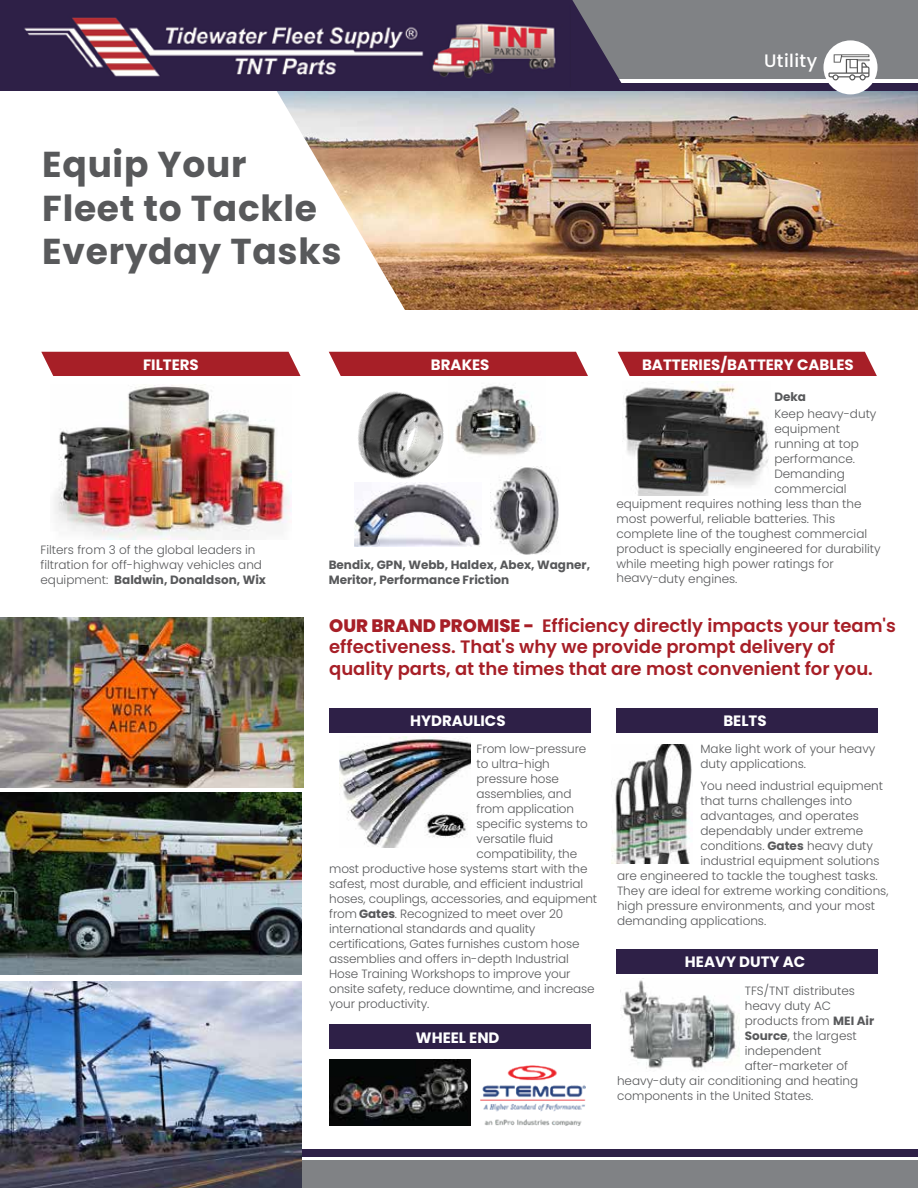
<style>
.page{position:relative;width:918px;height:1188px;background:#fff}
.page>*{position:absolute;margin:0;border:0;box-sizing:border-box;transform-origin:0 0}
.t1{font:700 36px/43.2px "Poppins";letter-spacing:.02em;color:#58595b}
.t2{font:600 18px/21.6px "Poppins";color:#a71f27}
.t3{font:500 18px "Poppins";letter-spacing:.025em;color:#fff}
.t4{font:700 15px "Poppins";color:#fff}
.t5{font:300 12px/15px "Poppins";color:#58595b}
.t6{font:700 12px/15px "Poppins";color:#58595b}
.s1{font-weight:700}
.s2{font-weight:800}
</style>
<div class="page">
<img style="left:354px;top:498px;width:128px;height:48px">
<img style="left:463px;top:386px;width:79px;height:81px">
<img style="left:490px;top:467px;width:69px;height:87px">
<img style="left:358px;top:391px;width:105px;height:107px">
<img style="left:0;top:792px;width:301px;height:183px">
<img style="left:0;top:617px;width:303px;height:170px">
<img style="left:413px;top:90px;width:505px;height:220px">
<svg style="left:0;top:90px;width:413px;height:220px"></svg>
<div style="left:41px;top:352px;width:260px;height:24px;background:#a71f27"></div>
<div style="left:329px;top:352px;width:259px;height:24px;background:#a71f27"></div>
<div style="left:618px;top:352px;width:259px;height:24px;background:#a71f27"></div>
<div style="left:0;top:1161px;width:918px;height:27px;background:#808285"></div>
<div style="left:0;top:1149px;width:918px;height:8px;background:#2e2047"></div>
<div style="left:0;top:0;width:918px;height:79px;background:#808285"></div>
<div style="left:0;top:83px;width:918px;height:7px;background:#2e2047"></div>
<svg style="left:0;top:0;width:622px;height:83px;fill:#2e2047"></svg>
<img style="left:14px;top:5px;width:557px;height:78px">
<div style="left:824px;top:40px;width:54px;height:54px;background:#fff;border-radius:50%"></div>
<svg style="left:828px;top:54px;width:42px;height:27px"></svg>
<img style="left:0;top:981px;width:301px;height:207px">
<div style="left:329px;top:708px;width:262px;height:25px;background:#2e2047"></div>
<img style="left:340px;top:737px;width:131px;height:111px">
<div style="left:617px;top:708px;width:261px;height:25px;background:#2e2047"></div>
<div style="left:617px;top:949px;width:261px;height:24px;background:#2e2047"></div>
<div style="left:329px;top:1025px;width:262px;height:24px;background:#2e2047"></div>
<img style="left:330px;top:1060px;width:140px;height:66px">
<img style="left:481px;top:1066px;width:105px;height:60px">
<img style="left:612px;top:744px;width:80px;height:120px">
<img style="left:620px;top:980px;width:119px;height:89px">
<img style="left:624px;top:382px;width:145px;height:114px">
<img style="left:54px;top:385px;width:237px;height:154px">
<h1 class="t1" style="left:42px;top:143px;width:301px">Equip Your<br>Fleet to Tackle<br>Everyday Tasks</h1>
<h2 class="t3" style="left:764px;top:51px;width:55px">Utility</h2>
<p class="t4" style="left:143px;top:356px;width:57px">FILTERS</p>
<p class="t4" style="left:431px;top:356px;width:60px">BRAKES</p>
<p class="t4" style="left:642px;top:356px;width:213px">BATTERIES/BATTERY CABLES</p>
<p class="t6" style="left:774px;top:389px;width:33px">Deka</p>
<p class="t5" style="left:40px;top:542px;width:227px">Filters from 3 of the global leaders in filtration for off-highway vehicles and equipment: <span class="s1">Baldwin, Donaldson, Wix</span></p>
<p class="t6" style="left:329px;top:557px;width:263px">Bendix, GPN, Webb, Haldex, Abex, Wagner,<br>Meritor, Performance Friction</p>
<p class="t5" style="left:774px;top:406px;width:104px">Keep heavy-duty</p>
<p class="t5" style="left:774px;top:421px;width:67px">equipment</p>
<p class="t5" style="left:774px;top:436px;width:86px">running at top</p>
<p class="t5" style="left:774px;top:451px;width:82px">performance.</p>
<p class="t5" style="left:774px;top:466px;width:72px">Demanding</p>
<p class="t5" style="left:774px;top:481px;width:74px">commercial</p>
<p class="t5" style="left:616px;top:496px;width:247px">equipment requires nothing less than the</p>
<p class="t5" style="left:616px;top:511px;width:220px">most powerful, reliable batteries. This</p>
<p class="t5" style="left:616px;top:526px;width:252px">complete line of the toughest commercial</p>
<p class="t5" style="left:616px;top:541px;width:266px">product is specially engineered for durability</p>
<p class="t5" style="left:616px;top:556px;width:219px">while meeting high power ratings for</p>
<p class="t5" style="left:616px;top:571px;width:123px">heavy-duty engines.</p>
<h2 class="t2" style="left:329px;top:615px;width:568px"><span class="s2">OUR BRAND PROMISE -</span> Efficiency directly impacts your team's effectiveness. That's why we provide prompt delivery of quality parts, at the times that are most convenient for you.</h2>
<p class="t4" style="left:410px;top:712px;width:97px">HYDRAULICS</p>
<p class="t5" style="left:477px;top:741px;width:111px">From low-pressure</p>
<p class="t5" style="left:477px;top:756px;width:75px">to ultra-high</p>
<p class="t5" style="left:477px;top:771px;width:84px">pressure hose</p>
<p class="t5" style="left:477px;top:786px;width:96px">assemblies, and</p>
<p class="t5" style="left:477px;top:801px;width:99px">from application</p>
<p class="t5" style="left:477px;top:816px;width:113px">specific systems to</p>
<p class="t5" style="left:477px;top:831px;width:78px">versatile fluid</p>
<p class="t5" style="left:477px;top:846px;width:102px">compatibility, the</p>
<p class="t5" style="left:329px;top:861px;width:260px">most productive hose systems start with the</p>
<p class="t5" style="left:329px;top:876px;width:255px">safest, most durable, and efficient industrial</p>
<p class="t5" style="left:329px;top:891px;width:269px">hoses, couplings, accessories, and equipment</p>
<p class="t5" style="left:329px;top:906px;width:235px">from <span class="s1">Gates</span>. Recognized to meet over 20</p>
<p class="t5" style="left:329px;top:921px;width:208px">international standards and quality</p>
<p class="t5" style="left:329px;top:936px;width:252px">certifications, Gates furnishes custom hose</p>
<p class="t5" style="left:329px;top:951px;width:241px">assemblies and offers in-depth Industrial</p>
<p class="t5" style="left:329px;top:966px;width:243px">Hose Training Workshops to improve your</p>
<p class="t5" style="left:329px;top:981px;width:267px">onsite safety, reduce downtime, and increase</p>
<p class="t5" style="left:329px;top:996px;width:102px">your productivity.</p>
<p class="t4" style="left:416px;top:1029px;width:85px">WHEEL END</p>
<p class="t4" style="left:723px;top:712px;width:45px">BELTS</p>
<p class="t5" style="left:700px;top:741px;width:176px">Make light work of your heavy duty applications.</p>
<p class="t5" style="left:700px;top:778px;width:184px">You need industrial equipment</p>
<p class="t5" style="left:700px;top:793px;width:153px">that turns challenges into</p>
<p class="t5" style="left:700px;top:808px;width:160px">advantages, and operates</p>
<p class="t5" style="left:700px;top:823px;width:164px">dependably under extreme</p>
<p class="t5" style="left:700px;top:838px;width:174px">conditions. <span class="s1">Gates</span> heavy duty</p>
<p class="t5" style="left:700px;top:853px;width:181px">industrial equipment solutions</p>
<p class="t5" style="left:617px;top:868px;width:262px">are engineered to tackle the toughest tasks.</p>
<p class="t5" style="left:617px;top:883px;width:273px">They are ideal for extreme working conditions,</p>
<p class="t5" style="left:617px;top:898px;width:260px">high pressure environments, and your most</p>
<p class="t5" style="left:617px;top:913px;width:151px">demanding applications.</p>
<p class="t4" style="left:685px;top:953px;width:122px">HEAVY DUTY AC</p>
<p class="t5" style="left:745px;top:984px;width:112px">TFS/TNT distributes</p>
<p class="t5" style="left:745px;top:999px;width:88px">heavy duty AC</p>
<p class="t5" style="left:745px;top:1014px;width:131px">products from <span class="s1">MEI Air</span></p>
<p class="t5" style="left:745px;top:1029px;width:114px"><span class="s1">Source</span>, the largest</p>
<p class="t5" style="left:745px;top:1044px;width:78px">independent</p>
<p class="t5" style="left:745px;top:1059px;width:105px">after-marketer of</p>
<p class="t5" style="left:617px;top:1074px;width:243px">heavy-duty air conditioning and heating</p>
<p class="t5" style="left:617px;top:1089px;width:198px">components in the United States.</p>
</div>
